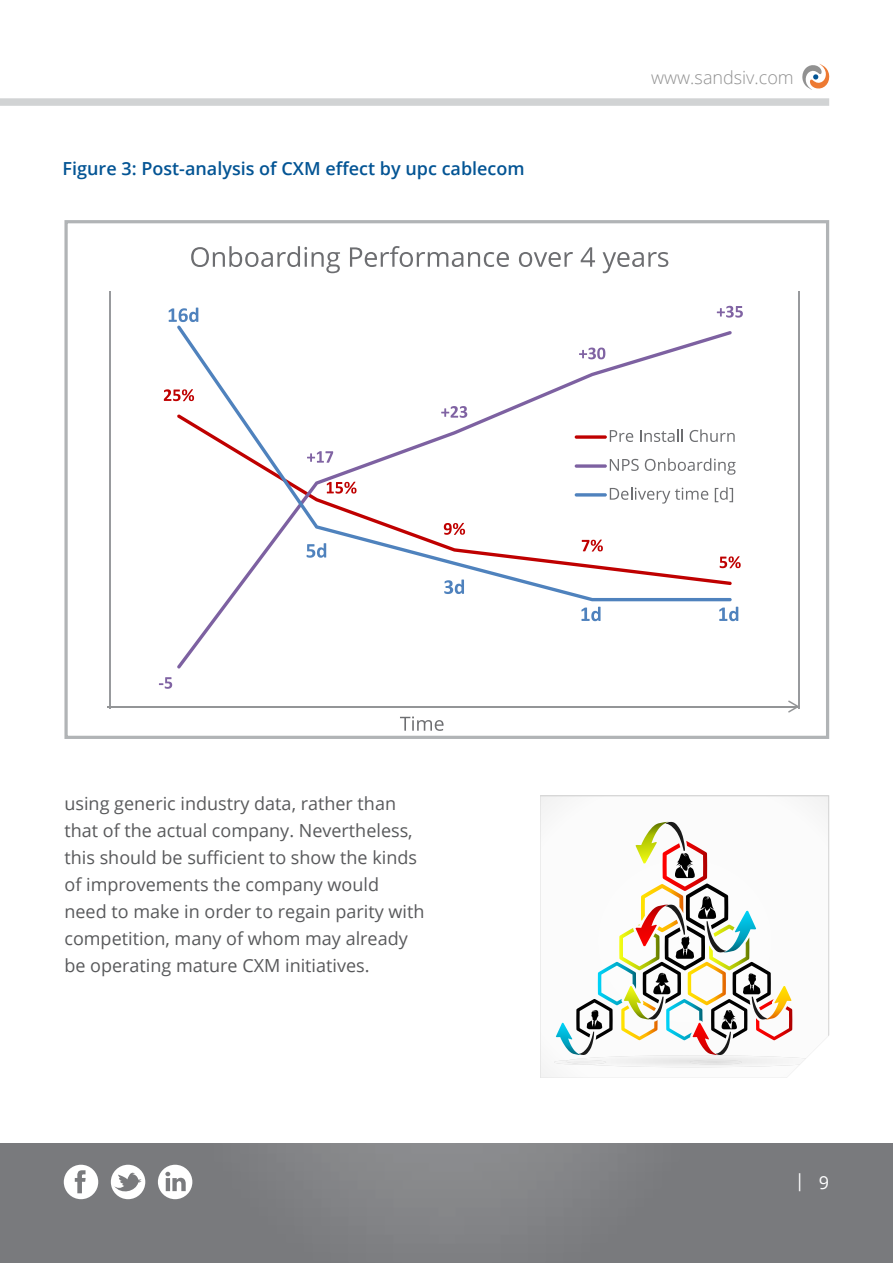
<style>
.page{position:relative;width:893px;height:1263px;background:#fff}
.page>*{position:absolute;margin:0;border:0;box-sizing:border-box;transform-origin:0 0}
.t1{font:18px/27px "Open Sans";color:#58595b}
.t2{font:600 18px "Open Sans";color:#035494}
.t3{font:300 18px "Open Sans";color:#919191}
.t4{font:18px "Open Sans";color:#fff}
</style>
<div class="page">
<svg style="left:802px;top:63px;width:28px;height:27px"></svg>
<div style="left:0;top:98px;width:829px;height:8px;background:#d1d3d4"></div>
<div style="left:0;top:1143px;width:893px;height:120px;background:#797a7d"></div>
<svg style="left:192px;top:1143px;width:408px;height:83px;fill:#838487"></svg>
<svg style="left:64px;top:1165px;width:34px;height:34px"></svg>
<svg style="left:111px;top:1165px;width:34px;height:34px"></svg>
<svg style="left:158px;top:1165px;width:34px;height:34px"></svg>
<hr style="left:798px;top:291px;width:1px;height:418px;background:#989a9d">
<hr style="left:109px;top:291px;width:2px;height:418px;background:#989a9d">
<svg style="left:177px;top:325px;width:555px;height:276px"></svg>
<svg style="left:164px;top:389px;width:30px;height:12px"></svg>
<svg style="left:327px;top:482px;width:29px;height:12px"></svg>
<svg style="left:444px;top:523px;width:21px;height:12px"></svg>
<svg style="left:582px;top:540px;width:21px;height:12px"></svg>
<svg style="left:720px;top:556px;width:21px;height:12px"></svg>
<svg style="left:159px;top:677px;width:13px;height:12px"></svg>
<svg style="left:307px;top:451px;width:26px;height:12px"></svg>
<svg style="left:441px;top:406px;width:26px;height:12px"></svg>
<svg style="left:579px;top:348px;width:26px;height:11px"></svg>
<svg style="left:717px;top:306px;width:26px;height:12px"></svg>
<svg style="left:169px;top:308px;width:29px;height:14px"></svg>
<svg style="left:307px;top:543px;width:19px;height:15px"></svg>
<svg style="left:444px;top:579px;width:20px;height:15px"></svg>
<svg style="left:581px;top:607px;width:19px;height:14px"></svg>
<svg style="left:719px;top:607px;width:19px;height:14px"></svg>
<svg style="left:191px;top:246px;width:149px;height:27px"></svg>
<svg style="left:350px;top:246px;width:159px;height:21px"></svg>
<svg style="left:519px;top:252px;width:54px;height:15px"></svg>
<svg style="left:581px;top:247px;width:14px;height:20px"></svg>
<svg style="left:603px;top:252px;width:65px;height:21px"></svg>
<svg style="left:575px;top:435px;width:32px;height:4px"></svg>
<svg style="left:610px;top:430px;width:23px;height:12px"></svg>
<svg style="left:640px;top:429px;width:43px;height:13px"></svg>
<svg style="left:690px;top:429px;width:45px;height:13px"></svg>
<svg style="left:575px;top:464px;width:32px;height:4px"></svg>
<svg style="left:610px;top:459px;width:29px;height:12px"></svg>
<svg style="left:645px;top:458px;width:91px;height:17px"></svg>
<svg style="left:575px;top:493px;width:32px;height:4px"></svg>
<svg style="left:610px;top:487px;width:98px;height:17px"></svg>
<svg style="left:715px;top:487px;width:18px;height:15px"></svg>
<hr style="left:107px;top:706px;width:691px;height:1px;background:#939597">
<svg style="left:788px;top:700px;width:10px;height:12px"></svg>
<svg style="left:400px;top:716px;width:44px;height:15px"></svg>
<div style="left:64px;top:220px;width:765px;height:519px;border:3px solid #b1b4b6"></div>
<svg style="left:540px;top:796px;width:288px;height:282px"></svg>
<img style="left:569px;top:1055px;width:237px;height:12px">
<img style="left:554px;top:1060px;width:12px;height:4px">
<img style="left:566px;top:1060px;width:40px;height:4px">
<img style="left:690px;top:1060px;width:52px;height:4px">
<svg style="left:556px;top:822px;width:236px;height:233px"></svg>
<p class="t2" style="left:63px;top:156px;width:464px">Figure 3: Post-analysis of CXM effect by upc cablecom</p>
<p class="t3" style="left:651px;top:65px;width:144px">www.sandsiv.com</p>
<p class="t1" style="left:64px;top:790px;width:362px">using generic industry data, rather than that of the actual company. Nevertheless, this should be sufficient to show the kinds of improvements the company would need to make in order to regain parity with competition, many of whom may already be operating mature CXM initiatives.</p>
<p class="t4" style="left:795px;top:1169px;width:36px">| 9</p>
</div>
